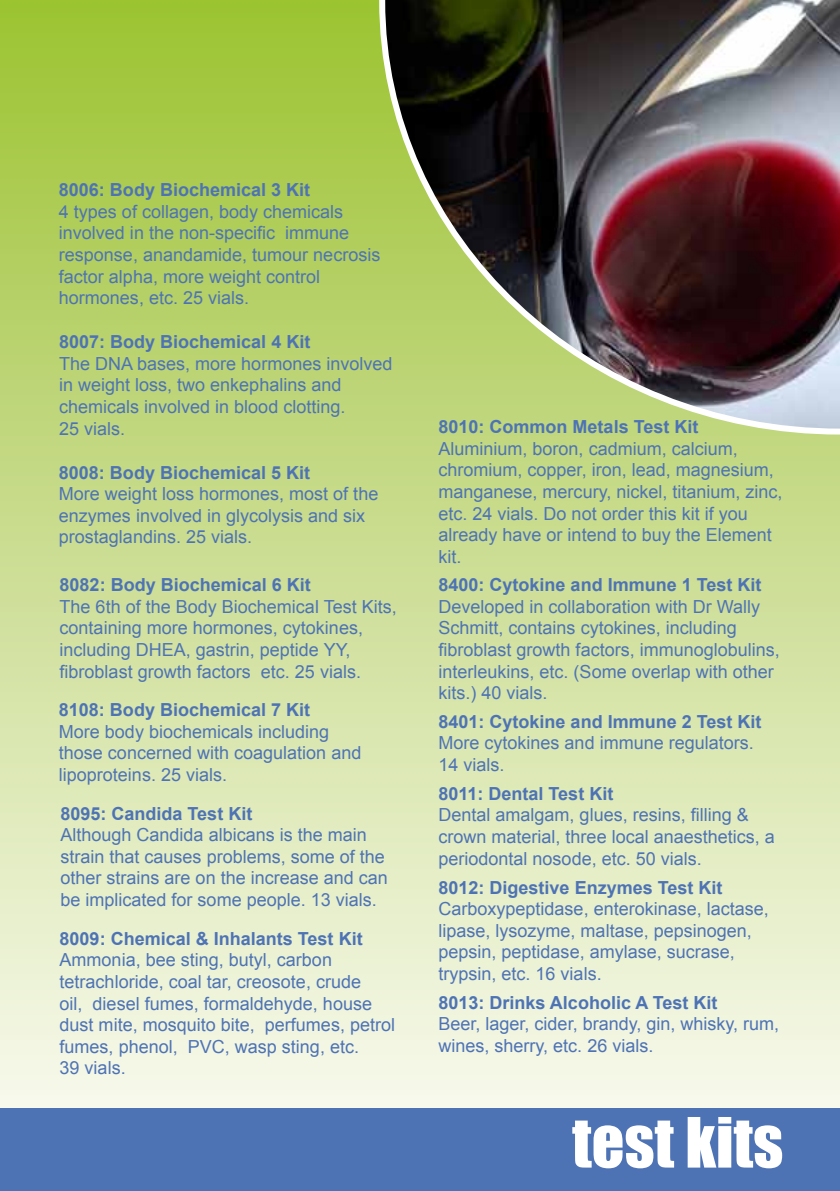
<style>
.page{position:relative;width:840px;height:1191px;background:#fff}
.page>*{position:absolute;margin:0;border:0;box-sizing:border-box;transform-origin:0 0}
.t1{font:64px "Impact";color:#fff}
.t2{font:18px/21.6px "Arial";color:#4e73b5}
.t3{font:700 18px "Arial";color:#4e73b5}
</style>
<div class="page">
<div style="left:0;top:0;width:839px;height:1191px;background:linear-gradient(to bottom,#9dc233,#fffdfc)"></div>
<div style="left:0;top:1108px;width:839px;height:83px;background:#4e73b5"></div>
<img style="left:379px;top:0;width:460px;height:434px">
<p class="t3" style="left:59px;top:178px;width:253px">8006: Body Biochemical 3 Kit</p>
<p class="t2" style="left:59px;top:201px;width:323px">4 types of collagen, body chemicals involved in the non-specific immune response, anandamide, tumour necrosis factor alpha, more weight control hormones, etc. 25 vials.</p>
<p class="t3" style="left:59px;top:330px;width:253px">8007: Body Biochemical 4 Kit</p>
<p class="t2" style="left:59px;top:353px;width:335px">The DNA bases, more hormones involved in weight loss, two enkephalins and chemicals involved in blood clotting.<br>25 vials.</p>
<p class="t3" style="left:59px;top:460px;width:253px">8008: Body Biochemical 5 Kit</p>
<p class="t2" style="left:59px;top:483px;width:321px">More weight loss hormones, most of the enzymes involved in glycolysis and six prostaglandins. 25 vials.</p>
<p class="t3" style="left:60px;top:573px;width:253px">8082: Body Biochemical 6 Kit</p>
<p class="t2" style="left:60px;top:596px;width:338px">The 6th of the Body Biochemical Test Kits, containing more hormones, cytokines, including DHEA, gastrin, peptide YY, fibroblast growth factors etc. 25 vials.</p>
<p class="t3" style="left:59px;top:698px;width:253px">8108: Body Biochemical 7 Kit</p>
<p class="t2" style="left:59px;top:721px;width:304px">More body biochemicals including those concerned with coagulation and lipoproteins. 25 vials.</p>
<p class="t3" style="left:60px;top:801px;width:193px">8095: Candida Test Kit</p>
<p class="t2" style="left:60px;top:824px;width:329px">Although Candida albicans is the main strain that causes problems, some of the other strains are on the increase and can be implicated for some people. 13 vials.</p>
<p class="t3" style="left:60px;top:926px;width:304px">8009: Chemical &amp; Inhalants Test Kit</p>
<p class="t2" style="left:60px;top:949px;width:337px">Ammonia, bee sting, butyl, carbon tetrachloride, coal tar, creosote, crude<br>oil, diesel fumes, formaldehyde, house dust mite, mosquito bite, perfumes, petrol fumes, phenol, PVC, wasp sting, etc.<br>39 vials.</p>
<p class="t3" style="left:438px;top:415px;width:261px">8010: Common Metals Test Kit</p>
<p class="t2" style="left:438px;top:438px;width:345px">Aluminium, boron, cadmium, calcium, chromium, copper, iron, lead, magnesium, manganese, mercury, nickel, titanium, zinc, etc. 24 vials. Do not order this kit if you already have or intend to buy the Element kit.</p>
<p class="t3" style="left:438px;top:573px;width:324px">8400: Cytokine and Immune 1 Test Kit</p>
<p class="t2" style="left:438px;top:596px;width:343px">Developed in collaboration with Dr Wally Schmitt, contains cytokines, including fibroblast growth factors, immunoglobulins, interleukins, etc. (Some overlap with other kits.) 40 vials.</p>
<p class="t3" style="left:438px;top:709px;width:324px">8401: Cytokine and Immune 2 Test Kit</p>
<p class="t2" style="left:438px;top:732px;width:317px">More cytokines and immune regulators.<br>14 vials.</p>
<p class="t3" style="left:438px;top:781px;width:176px">8011: Dental Test Kit</p>
<p class="t2" style="left:438px;top:804px;width:338px">Dental amalgam, glues, resins, filling &amp; crown material, three local anaesthetics, a periodontal nosode, etc. 50 vials.</p>
<p class="t3" style="left:438px;top:875px;width:285px">8012: Digestive Enzymes Test Kit</p>
<p class="t2" style="left:438px;top:898px;width:332px">Carboxypeptidase, enterokinase, lactase, lipase, lysozyme, maltase, pepsinogen, pepsin, peptidase, amylase, sucrase, trypsin, etc. 16 vials.</p>
<p class="t3" style="left:438px;top:990px;width:280px">8013: Drinks Alcoholic A Test Kit</p>
<p class="t2" style="left:438px;top:1013px;width:342px">Beer, lager, cider, brandy, gin, whisky, rum, wines, sherry, etc. 26 vials.</p>
<h1 class="t1" style="left:571px;top:1092px;width:212px">test kits</h1>
</div>
